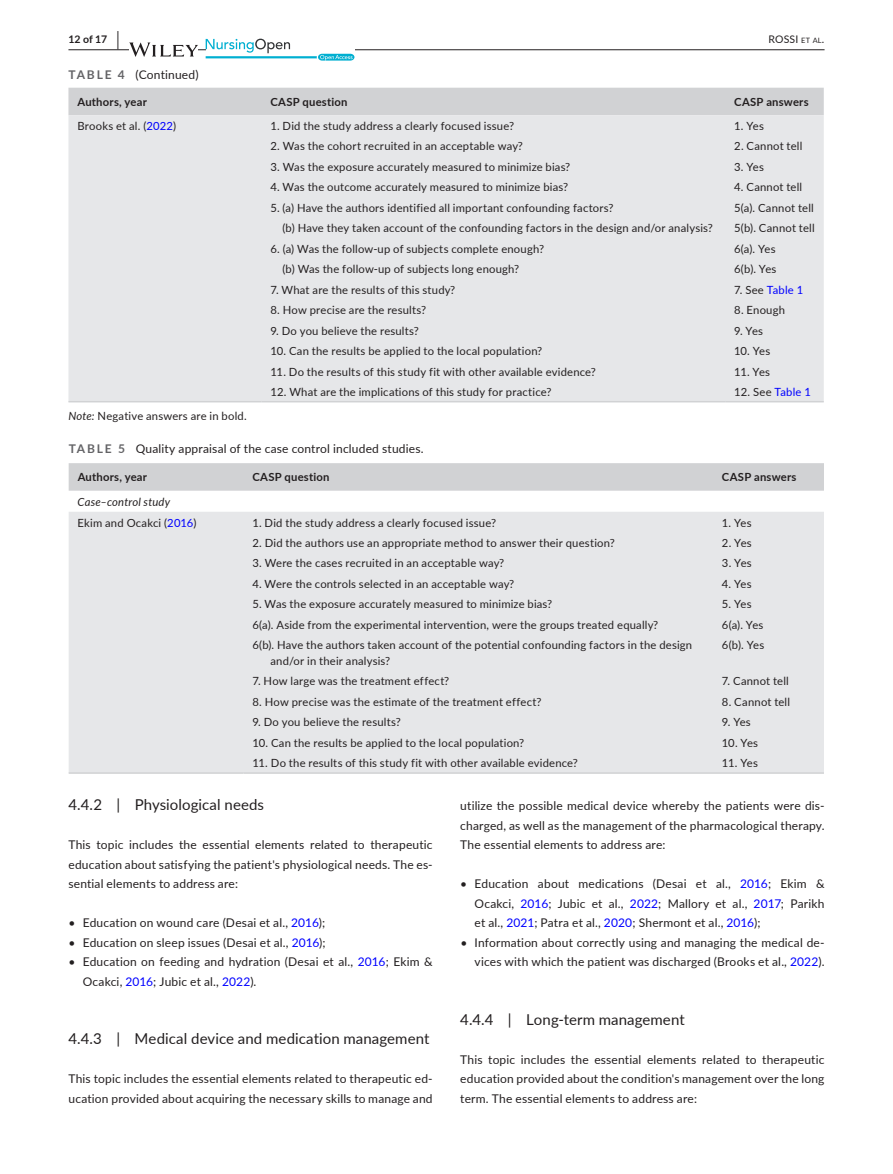
<style>
.page{position:relative;width:893px;height:1174px;background:#fff}
.page>*{position:absolute;margin:0;border:0;box-sizing:border-box;transform-origin:0 0}
.t1{font:15px "Lato";letter-spacing:.005em;color:#231f20}
.t2{font:12px/19.5px "Lato";letter-spacing:.015em;color:#231f20;text-align:justify}
.t3{font:11.25px/15.8px "Lato";letter-spacing:.015em;color:#231f20}
.t4{font:700 11.25px "Lato";letter-spacing:.02em;color:#231f20}
.t5{font:italic 11.25px/20.7px "Lato";letter-spacing:.015em;color:#231f20}
.t6{font:11.25px "Lato";letter-spacing:.02em;color:#00f}
.t7{font:10.5px "Lato";letter-spacing:.015em;color:#231f20}
.t8{font:700 10.5px "Lato";color:#231f20}
.s1{font-size:19.5px}
.s2{font-size:7.35px}
.s3{font-weight:700;color:#636366}
.s4{color:#00f}
.s5{color:#231f20}
.s6{font-style:italic}
.s7{font-style:normal}
.s8{font-style:normal;color:#00f}
</style>
<div class="page">
<hr style="left:68px;top:49px;width:756px;height:1px;background:#231f20">
<svg style="left:129px;top:42px;width:69px;height:15px"></svg>
<svg style="left:206px;top:39px;width:148px;height:22px"></svg>
<div style="left:68px;top:88px;width:756px;height:27px;background:#d1d2d4"></div>
<svg style="left:68px;top:115px;width:756px;height:286px;background:#e6e7e9"></svg>
<hr style="left:68px;top:401px;width:193px;height:1px;background:#d1d2d4">
<hr style="left:261px;top:401px;width:464px;height:1px;background:#d1d2d4">
<hr style="left:725px;top:401px;width:99px;height:1px;background:#d1d2d4">
<div style="left:69px;top:463px;width:755px;height:27px;background:#d1d2d4"></div>
<div style="left:69px;top:512px;width:755px;height:260px;background:#e6e7e9"></div>
<hr style="left:69px;top:772px;width:174px;height:2px;background:#d1d2d4">
<hr style="left:243px;top:772px;width:470px;height:2px;background:#d1d2d4">
<hr style="left:713px;top:772px;width:111px;height:2px;background:#d1d2d4">
<p class="t8" style="left:68px;top:31px;width:52px">12 of 17 <span class="s1">|</span></p>
<p class="t7" style="left:768px;top:31px;width:57px">ROSSI <span class="s2">et al</span>.</p>
<p class="t2" style="left:68px;top:64px;width:132px"><span class="s3">TABLE 4</span> (Continued)</p>
<p class="t4" style="left:77px;top:94px;width:71px">Authors, year</p>
<p class="t4" style="left:270px;top:94px;width:79px">CASP question</p>
<p class="t4" style="left:734px;top:94px;width:76px">CASP answers</p>
<p class="t3" style="left:77px;top:117px;width:100px">Brooks et al. (<span class="s4">2022</span>)</p>
<p class="t3" style="left:270px;top:117px;width:245px">1. Did the study address a clearly focused issue?</p>
<p class="t3" style="left:734px;top:117px;width:31px">1. Yes</p>
<p class="t3" style="left:270px;top:138px;width:254px">2. Was the cohort recruited in an acceptable way?</p>
<p class="t3" style="left:734px;top:138px;width:70px">2. Cannot tell</p>
<p class="t3" style="left:270px;top:158px;width:301px">3. Was the exposure accurately measured to minimize bias?</p>
<p class="t3" style="left:734px;top:158px;width:31px">3. Yes</p>
<p class="t3" style="left:270px;top:179px;width:299px">4. Was the outcome accurately measured to minimize bias?</p>
<p class="t3" style="left:734px;top:179px;width:69px">4. Cannot tell</p>
<p class="t3" style="left:270px;top:199px;width:345px">5. (a) Have the authors identified all important confounding factors?</p>
<p class="t3" style="left:734px;top:199px;width:81px">5(a). Cannot tell</p>
<p class="t3" style="left:282px;top:220px;width:432px">(b) Have they taken account of the confounding factors in the design and/or analysis?</p>
<p class="t3" style="left:734px;top:220px;width:82px">5(b). Cannot tell</p>
<p class="t3" style="left:270px;top:240px;width:275px">6. (a) Was the follow-up of subjects complete enough?</p>
<p class="t3" style="left:734px;top:240px;width:43px">6(a). Yes</p>
<p class="t3" style="left:282px;top:261px;width:238px">(b) Was the follow-up of subjects long enough?</p>
<p class="t3" style="left:734px;top:261px;width:44px">6(b). Yes</p>
<p class="t3" style="left:270px;top:281px;width:186px">7. What are the results of this study?</p>
<p class="t6" style="left:734px;top:281px;width:70px"><span class="s5">7. See</span> Table 1</p>
<p class="t3" style="left:270px;top:302px;width:157px">8. How precise are the results?</p>
<p class="t3" style="left:734px;top:302px;width:52px">8. Enough</p>
<p class="t3" style="left:270px;top:322px;width:150px">9. Do you believe the results?</p>
<p class="t3" style="left:734px;top:322px;width:30px">9. Yes</p>
<p class="t3" style="left:270px;top:342px;width:273px">10. Can the results be applied to the local population?</p>
<p class="t3" style="left:734px;top:342px;width:38px">10. Yes</p>
<p class="t3" style="left:270px;top:363px;width:327px">11. Do the results of this study fit with other available evidence?</p>
<p class="t3" style="left:734px;top:363px;width:37px">11. Yes</p>
<p class="t3" style="left:270px;top:383px;width:283px">12. What are the implications of this study for practice?</p>
<p class="t3" style="left:734px;top:383px;width:78px">12. See <span class="s4">Table 1</span></p>
<p class="t3" style="left:68px;top:408px;width:180px"><span class="s6">Note:</span> Negative answers are in bold.</p>
<p class="t2" style="left:69px;top:439px;width:356px"><span class="s3">TABLE 5</span> Quality appraisal of the case control included studies.</p>
<p class="t4" style="left:78px;top:469px;width:71px">Authors, year</p>
<p class="t4" style="left:252px;top:469px;width:79px">CASP question</p>
<p class="t4" style="left:722px;top:469px;width:76px">CASP answers</p>
<p class="t5" style="left:78px;top:491px;width:120px">Case–control study<br><span class="s7">Ekim and Ocakci (</span><span class="s8">2016</span><span class="s7">)</span></p>
<p class="t3" style="left:252px;top:514px;width:245px">1. Did the study address a clearly focused issue?</p>
<p class="t3" style="left:722px;top:514px;width:31px">1. Yes</p>
<p class="t3" style="left:252px;top:534px;width:364px">2. Did the authors use an appropriate method to answer their question?</p>
<p class="t3" style="left:722px;top:534px;width:31px">2. Yes</p>
<p class="t3" style="left:252px;top:555px;width:253px">3. Were the cases recruited in an acceptable way?</p>
<p class="t3" style="left:722px;top:555px;width:31px">3. Yes</p>
<p class="t3" style="left:252px;top:575px;width:263px">4. Were the controls selected in an acceptable way?</p>
<p class="t3" style="left:722px;top:575px;width:31px">4. Yes</p>
<p class="t3" style="left:252px;top:596px;width:301px">5. Was the exposure accurately measured to minimize bias?</p>
<p class="t3" style="left:722px;top:596px;width:31px">5. Yes</p>
<p class="t3" style="left:252px;top:616px;width:407px">6(a). Aside from the experimental intervention, were the groups treated equally?</p>
<p class="t3" style="left:722px;top:616px;width:43px">6(a). Yes</p>
<p class="t3" style="left:270px;top:637px;width:423px;text-indent:-18px">6(b). Have the authors taken account of the potential confounding factors in the design and/or in their analysis?</p>
<p class="t3" style="left:722px;top:637px;width:44px">6(b). Yes</p>
<p class="t3" style="left:252px;top:673px;width:198px">7. How large was the treatment effect?</p>
<p class="t3" style="left:722px;top:673px;width:68px">7. Cannot tell</p>
<p class="t3" style="left:252px;top:693px;width:290px">8. How precise was the estimate of the treatment effect?</p>
<p class="t3" style="left:722px;top:693px;width:70px">8. Cannot tell</p>
<p class="t3" style="left:252px;top:714px;width:150px">9. Do you believe the results?</p>
<p class="t3" style="left:722px;top:714px;width:30px">9. Yes</p>
<p class="t3" style="left:252px;top:734px;width:273px">10. Can the results be applied to the local population?</p>
<p class="t3" style="left:722px;top:734px;width:38px">10. Yes</p>
<p class="t3" style="left:252px;top:755px;width:327px">11. Do the results of this study fit with other available evidence?</p>
<p class="t3" style="left:722px;top:755px;width:37px">11. Yes</p>
<h1 class="t1" style="left:68px;top:794px;width:197px">4.4.2 | Physiological needs</h1>
<p class="t2" style="left:68px;top:834px;width:366px">This topic includes the essential elements related to therapeutic education about satisfying the patient's physiological needs. The es&shy;sential elements to address are:</p>
<p class="t2" style="left:68px;top:912px;width:258px">• Education on wound care (Desai et al., <span class="s4">2016</span>);</p>
<p class="t2" style="left:68px;top:932px;width:259px">• Education on sleep issues (Desai et al., <span class="s4">2016</span>);</p>
<p class="t2" style="left:83px;top:951px;width:351px;text-indent:-14px">• Education on feeding and hydration (Desai et al., <span class="s4">2016</span>; Ekim &amp;<br>Ocakci, <span class="s4">2016</span>; Jubic et al., <span class="s4">2022</span>).</p>
<h1 class="t1" style="left:68px;top:1028px;width:362px">4.4.3 | Medical device and medication management</h1>
<p class="t2" style="left:68px;top:1068px;width:366px">This topic includes the essential elements related to therapeutic ed&shy;ucation provided about acquiring the necessary skills to manage and</p>
<p class="t2" style="left:460px;top:795px;width:366px">utilize the possible medical device whereby the patients were dis&shy;charged, as well as the management of the pharmacological therapy.<br>The essential elements to address are:</p>
<p class="t2" style="left:475px;top:873px;width:351px;text-indent:-14px">• Education about medications (Desai et al., <span class="s4">2016</span>; Ekim &amp; Ocakci, <span class="s4">2016</span>; Jubic et al., <span class="s4">2022</span>; Mallory et al., <span class="s4">2017</span>; Parikh et al., <span class="s4">2021</span>; Patra et al., <span class="s4">2020</span>; Shermont et al., <span class="s4">2016</span>);</p>
<p class="t2" style="left:460px;top:932px;width:366px;text-align:right">• Information about correctly using and managing the medical de&shy;vices with which the patient was discharged (Brooks et al., <span class="s4">2022</span>).</p>
<h1 class="t1" style="left:460px;top:1008px;width:226px">4.4.4 | Long-term management</h1>
<p class="t2" style="left:460px;top:1049px;width:366px">This topic includes the essential elements related to therapeutic education provided about the condition's management over the long term. The essential elements to address are:</p>
</div>
